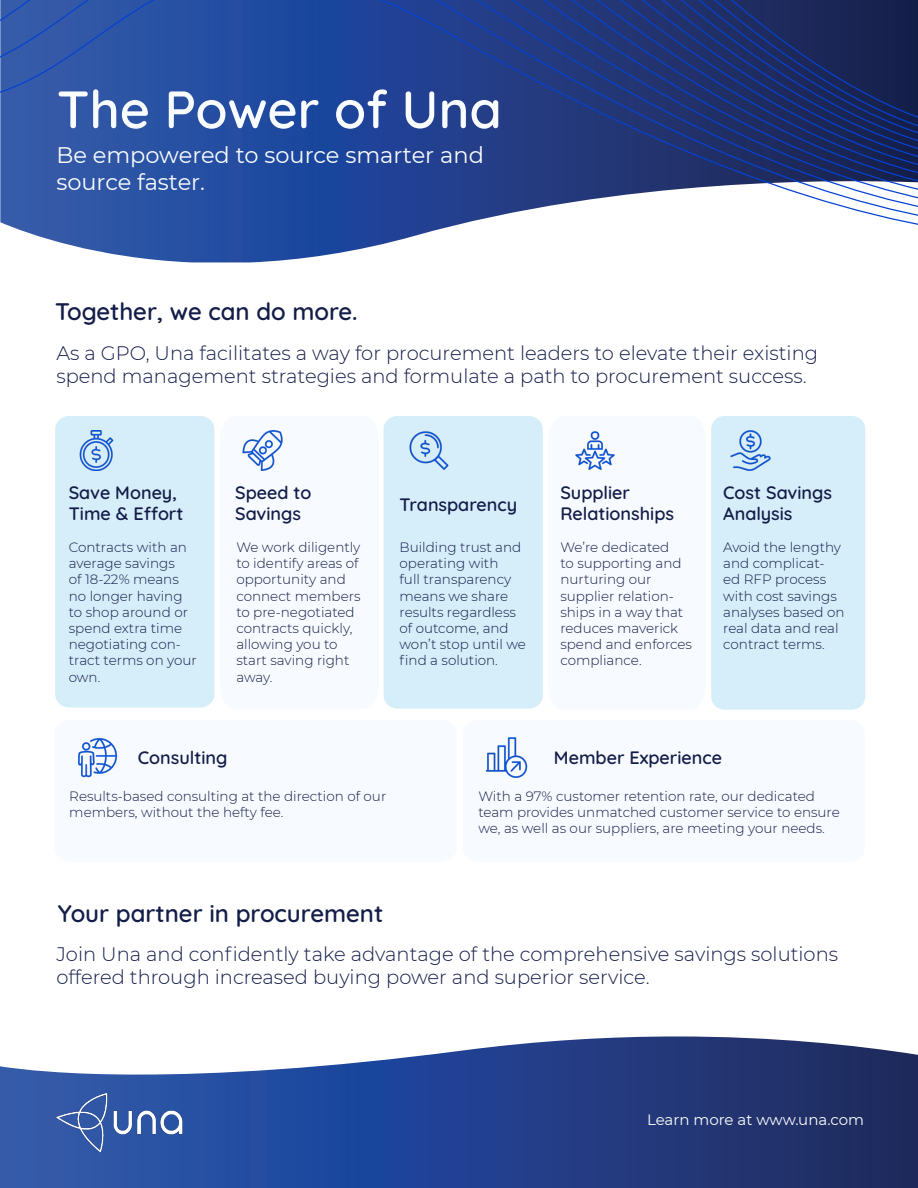
<style>
.page{position:relative;width:918px;height:1188px;background:#fff}
.page>*{position:absolute;margin:0;border:0;box-sizing:border-box;transform-origin:0 0}
.t1{font:600 52.5px "Quicksand";color:#f9fcfe}
.t2{font:600 24px "Quicksand";color:#131d48}
.t3{font:22.5px/27px "Montserrat";color:#f9fcfe}
.t4{font:300 19.5px/23.4px "Montserrat";color:#131d48}
.t5{font:600 18px/21.6px "Quicksand";color:#131d48}
.t6{font:15px "Montserrat";letter-spacing:-.005em;color:#f9fcfe}
.t7{font:300 13.5px/16.2px "Montserrat";color:#131d48}
</style>
<div class="page">
<svg style="left:97px;top:251px;width:252px;height:11px"></svg>
<svg style="left:0;top:1036px;width:918px;height:152px;background:#405897"></svg>
<div style="left:55px;top:416px;width:159px;height:292px;background:#d6edfa;border-radius:14px"></div>
<div style="left:384px;top:416px;width:159px;height:293px;background:#d6edfa;border-radius:14px"></div>
<div style="left:711px;top:416px;width:154px;height:294px;background:#d6edfa;border-radius:13px"></div>
<svg style="left:0;top:0;width:918px;height:251px;background:#3d589a"></svg>
<img style="left:56px;top:1093px;width:131px;height:59px">
<img style="left:79px;top:431px;width:35px;height:39px">
<img style="left:77px;top:738px;width:41px;height:40px">
<img style="left:485px;top:738px;width:43px;height:40px">
<img style="left:242px;top:431px;width:41px;height:39px">
<img style="left:409px;top:431px;width:40px;height:39px">
<img style="left:575px;top:431px;width:40px;height:39px">
<img style="left:730px;top:431px;width:41px;height:39px">
<p class="t1" style="left:57px;top:69px;width:446px">The Power of Una</p>
<p class="t3" style="left:56px;top:141px;width:429px">Be empowered to source smarter and source faster.</p>
<p class="t2" style="left:55px;top:293px;width:304px">Together, we can do more.</p>
<p class="t4" style="left:56px;top:340px;width:763px">As a GPO, Una facilitates a way for procurement leaders to elevate their existing spend management strategies and formulate a path to procurement success.</p>
<p class="t5" style="left:69px;top:480px;width:110px">Save Money,</p>
<p class="t5" style="left:69px;top:501px;width:116px">Time &amp; Effort</p>
<p class="t7" style="left:69px;top:539px;width:121px">Contracts with an average savings of 18-22% means no longer having to shop around or spend extra time</p>
<p class="t7" style="left:69px;top:636px;width:130px">negotiating con&shy;tract terms on your own.</p>
<p class="t5" style="left:235px;top:480px;width:78px">Speed to<br>Savings</p>
<p class="t7" style="left:236px;top:539px;width:126px">We work diligently to identify areas of opportunity and connect members to pre-negotiated contracts quickly, allowing you to start saving right away.</p>
<p class="t5" style="left:400px;top:492px;width:119px">Transparency</p>
<p class="t5" style="left:560px;top:480px;width:115px">Supplier<br>Relationships</p>
<p class="t7" style="left:400px;top:539px;width:128px">Building trust and operating with<br>full transparency means we share results regardless of outcome, and won’t stop until we find a solution.</p>
<p class="t7" style="left:560px;top:539px;width:123px">We’re dedicated to supporting and nurturing our</p>
<p class="t7" style="left:560px;top:587px;width:133px">supplier relation&shy;ships in a way that reduces maverick spend and enforces compliance.</p>
<p class="t5" style="left:723px;top:480px;width:110px">Cost Savings</p>
<p class="t5" style="left:723px;top:501px;width:71px">Analysis</p>
<p class="t7" style="left:723px;top:539px;width:123px">Avoid the lengthy and complicat&shy;ed RFP process with cost savings analyses based on real data and real contract terms.</p>
<p class="t5" style="left:138px;top:745px;width:91px">Consulting</p>
<p class="t7" style="left:69px;top:787px;width:319px">Results-based consulting at the direction of our members, without the hefty fee.</p>
<p class="t5" style="left:554px;top:745px;width:170px">Member Experience</p>
<p class="t7" style="left:478px;top:787px;width:363px">With a 97% customer retention rate, our dedicated team provides unmatched customer service to ensure we, as well as our suppliers, are meeting your needs.</p>
<p class="t2" style="left:58px;top:895px;width:327px">Your partner in procurement</p>
<p class="t4" style="left:56px;top:942px;width:783px">Join Una and confidently take advantage of the comprehensive savings solutions offered through increased buying power and superior service.</p>
<p class="t6" style="left:647px;top:1110px;width:218px">Learn more at www.una.com</p>
</div>
